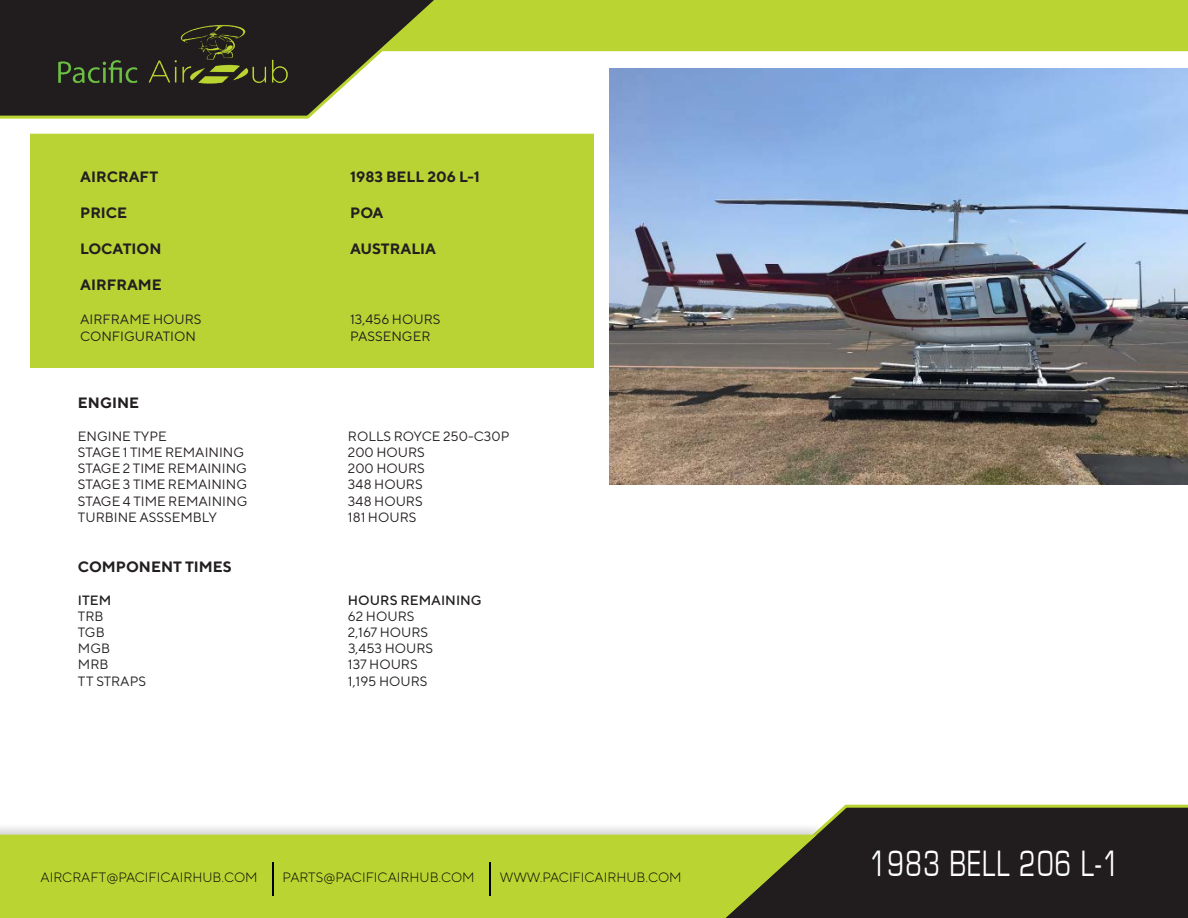
<style>
.page{position:relative;width:1188px;height:918px;background:#fff}
.page>*{position:absolute;margin:0;border:0;box-sizing:border-box;transform-origin:0 0}
.t1{font:37.8px "Eurostile";letter-spacing:.05em;color:#fff;scale:.71 1}
.t2{font:700 15px "TT Norms";color:#231f20}
.t3{font:13.5px "TT Norms";color:#231f20}
.t4{font:300 13.5px "TT Norms";color:#040503}
.t5{font:500 13.5px "TT Norms";color:#231f20}
</style>
<div class="page">
<div style="left:826px;top:804px;width:362px;height:114px;background:#211d1e"></div>
<div style="left:0;top:822px;width:828px;height:96px;background:#231f20;opacity:.2"></div>
<div style="left:0;top:835px;width:817px;height:83px;background:#bad432"></div>
<hr style="left:272px;top:862px;width:2px;height:34px;background:#000">
<hr style="left:489px;top:862px;width:2px;height:34px;background:#000">
<svg style="left:0;top:0;width:515px;height:119px"></svg>
<div style="left:381px;top:0;width:807px;height:51px;background:#bad432"></div>
<img style="left:41px;top:12px;width:263px;height:92px">
<div style="left:30px;top:134px;width:564px;height:234px;background:#b9d334"></div>
<img style="left:610px;top:68px;width:578px;height:417px">
<p class="t2" style="left:80px;top:167px;width:80px">AIRCRAFT</p>
<p class="t2" style="left:350px;top:167px;width:131px">1983 BELL 206 L-1</p>
<p class="t2" style="left:80px;top:203px;width:49px">PRICE</p>
<p class="t2" style="left:350px;top:203px;width:35px">POA</p>
<p class="t2" style="left:80px;top:239px;width:83px">LOCATION</p>
<p class="t2" style="left:350px;top:239px;width:87px">AUSTRALIA</p>
<p class="t2" style="left:80px;top:275px;width:83px">AIRFRAME</p>
<p class="t3" style="left:80px;top:311px;width:123px">AIRFRAME HOURS</p>
<p class="t3" style="left:350px;top:311px;width:92px">13,456 HOURS</p>
<p class="t3" style="left:80px;top:328px;width:117px">CONFIGURATION</p>
<p class="t3" style="left:350px;top:328px;width:82px">PASSENGER</p>
<p class="t2" style="left:78px;top:394px;width:63px">ENGINE</p>
<p class="t3" style="left:78px;top:428px;width:90px">ENGINE TYPE</p>
<p class="t3" style="left:348px;top:428px;width:163px">ROLLS ROYCE 250-C30P</p>
<p class="t3" style="left:78px;top:444px;width:168px">STAGE 1 TIME REMAINING</p>
<p class="t3" style="left:348px;top:444px;width:78px">200 HOURS</p>
<p class="t3" style="left:78px;top:460px;width:170px">STAGE 2 TIME REMAINING</p>
<p class="t3" style="left:348px;top:460px;width:78px">200 HOURS</p>
<p class="t3" style="left:78px;top:476px;width:171px">STAGE 3 TIME REMAINING</p>
<p class="t3" style="left:348px;top:476px;width:76px">348 HOURS</p>
<p class="t3" style="left:78px;top:493px;width:171px">STAGE 4 TIME REMAINING</p>
<p class="t3" style="left:348px;top:493px;width:76px">348 HOURS</p>
<p class="t3" style="left:78px;top:509px;width:140px">TURBINE ASSSEMBLY</p>
<p class="t3" style="left:348px;top:509px;width:70px">181 HOURS</p>
<p class="t2" style="left:78px;top:557px;width:155px">COMPONENT TIMES</p>
<p class="t5" style="left:78px;top:591px;width:35px">ITEM</p>
<p class="t5" style="left:348px;top:591px;width:135px">HOURS REMAINING</p>
<p class="t3" style="left:78px;top:608px;width:27px">TRB</p>
<p class="t3" style="left:348px;top:608px;width:68px">62 HOURS</p>
<p class="t3" style="left:78px;top:624px;width:28px">TGB</p>
<p class="t3" style="left:348px;top:624px;width:82px">2,167 HOURS</p>
<p class="t3" style="left:78px;top:640px;width:34px">MGB</p>
<p class="t3" style="left:348px;top:640px;width:87px">3,453 HOURS</p>
<p class="t3" style="left:78px;top:656px;width:32px">MRB</p>
<p class="t3" style="left:348px;top:656px;width:71px">137 HOURS</p>
<p class="t3" style="left:78px;top:673px;width:70px">TT STRAPS</p>
<p class="t3" style="left:348px;top:673px;width:81px">1,195 HOURS</p>
<p class="t4" style="left:41px;top:869px;width:219px">AIRCRAFT@PACIFICAIRHUB.COM</p>
<p class="t4" style="left:283px;top:869px;width:194px">PARTS@PACIFICAIRHUB.COM</p>
<p class="t4" style="left:500px;top:869px;width:183px">WWW.PACIFICAIRHUB.COM</p>
<h1 class="t1" style="left:870px;top:843px;width:353px">1983 BELL 206 L-1</h1>
</div>
